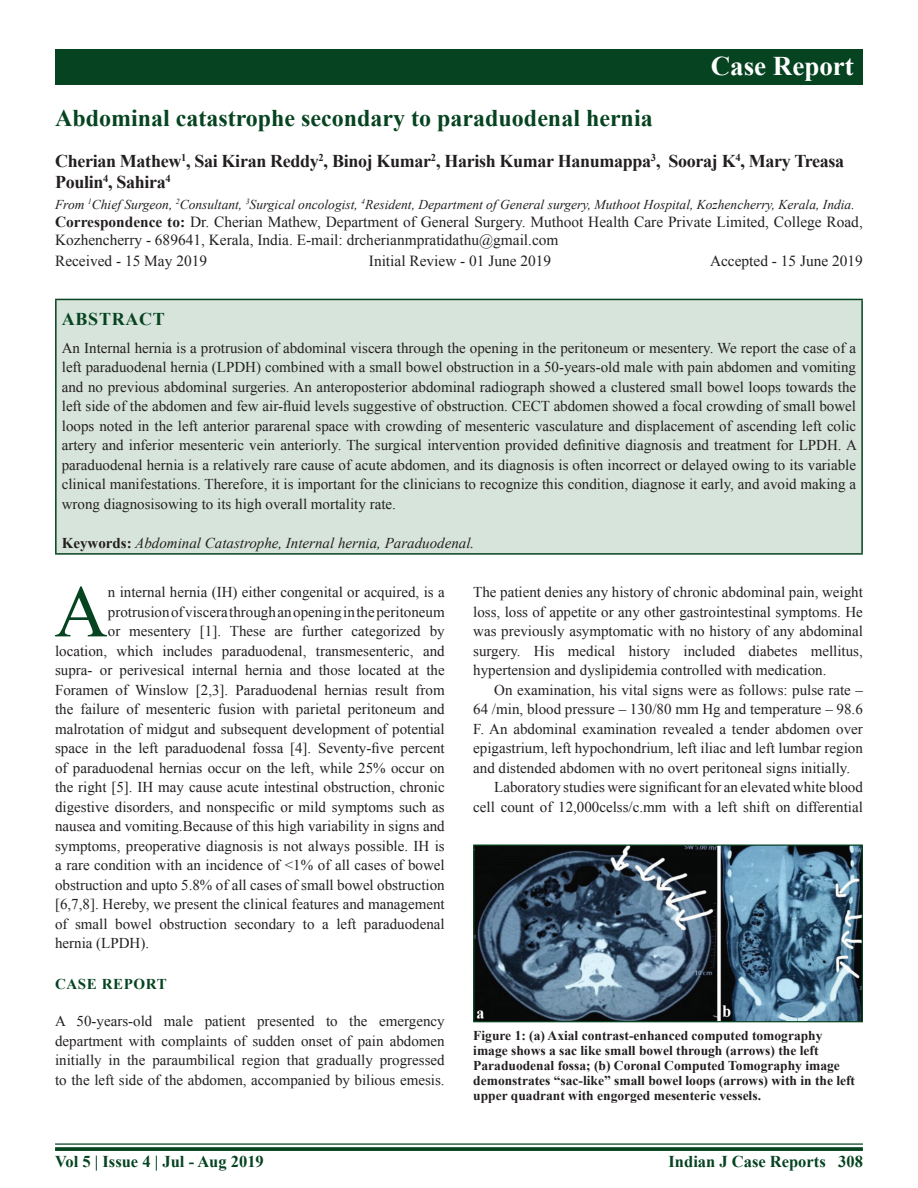
<style>
.page{position:relative;width:918px;height:1188px;background:#fff}
.page>*{position:absolute;margin:0;border:0;box-sizing:border-box;transform-origin:0 0}
.text-drop{font:73.95px "Times New Roman";color:#064320}
.t1{font:700 27px "Times New Roman";color:#fff}
.Article-title{font:700 24px "Times New Roman";color:#064320}
.Authors{font:700 18px/21.6px "Times New Roman";letter-spacing:-.02em;color:#231f20}
.Abstract-Head{font:700 18px "Times New Roman";letter-spacing:.04em;color:#064320}
.t2{font:700 16.5px "Times New Roman";color:#064320}
.Correspondence{font:15.3px/18.5px "Times New Roman";color:#231f20}
.dates{font:15.3px "Times New Roman";color:#231f20}
.text-drop-2{font:15px "Times New Roman";color:#231f20}
.Abstract-Text{font:15px/19.5px "Times New Roman";color:#231f20;text-align:justify}
.text-first{font:15px/19.5px "Times New Roman";color:#231f20;text-align:justify}
.text{font:15px/19.5px "Times New Roman";color:#231f20;text-align:justify}
.Key_words{font:italic 15px "Times New Roman";color:#231f20}
.Heading1{font:700 15px "Times New Roman";letter-spacing:.04em;color:#064320}
.figure-caption{font:700 13.5px/15px "Times New Roman";color:#231f20}
.AuthorAffiliatio{font:italic 13.5px "Times New Roman";color:#231f20}
.s1{font-weight:700}
.s2{font-weight:700;font-style:normal}
</style>
<div class="page">
<svg style="left:55px;top:1147px;width:808px;height:4px;background:#144e2d"></svg>
<hr style="left:55px;top:1143px;width:808px;height:2px;background:#064320">
<div style="left:55px;top:50px;width:808px;height:35px;background:#064320"></div>
<div style="left:56px;top:299px;width:806px;height:255px;background:#d7e4dc"></div>
<hr style="left:55px;top:300px;width:2px;height:253px;background:#064320">
<hr style="left:55px;top:299px;width:808px;height:1px;background:#064320">
<hr style="left:861px;top:300px;width:2px;height:253px;background:#064320">
<hr style="left:55px;top:553px;width:808px;height:2px;background:#064320">
<img style="left:475px;top:847px;width:386px;height:173px">
<div style="left:473px;top:845px;width:390px;height:177px;border:1px solid #064320"></div>
<h2 class="t1" style="left:711px;top:47px;width:145px">Case Report</h2>
<p class="Article-title" style="left:55px;top:101px;width:599px">Abdominal catastrophe secondary to paraduodenal hernia</p>
<p class="Authors" style="left:55px;top:149px;width:791px">Cherian Mathew<sup>1</sup>, Sai Kiran Reddy<sup>2</sup>, Binoj Kumar<sup>2</sup>, Harish Kumar Hanumappa<sup>3</sup>, Sooraj K<sup>4</sup>, Mary Treasa<br>Poulin<sup>4</sup>, Sahira<sup>4</sup></p>
<p class="AuthorAffiliatio" style="left:55px;top:195px;width:801px">From <sup>1</sup>Chief Surgeon, <sup>2</sup>Consultant, <sup>3</sup>Surgical oncologist, <sup>4</sup>Resident, Department of General surgery, Muthoot Hospital, Kozhencherry, Kerala, India.</p>
<p class="Correspondence" style="left:55px;top:212px;width:809px"><span class="s1">Correspondence to:</span> Dr. Cherian Mathew, Department of General Surgery. Muthoot Health Care Private Limited, College Road,<br>Kozhencherry - 689641, Kerala, India. E-mail: drcherianmpratidathu@gmail.com</p>
<p class="dates" style="left:55px;top:250px;width:154px">Received - 15 May 2019</p>
<p class="dates" style="left:369px;top:250px;width:184px">Initial Review - 01 June 2019</p>
<p class="dates" style="left:710px;top:250px;width:154px">Accepted - 15 June 2019</p>
<p class="Abstract-Head" style="left:62px;top:307px;width:105px">ABSTRACT</p>
<p class="Abstract-Text" style="left:62px;top:338px;width:797px">An Internal hernia is a protrusion of abdominal viscera through the opening in the peritoneum or mesentery. We report the case of a left paraduodenal hernia (LPDH) combined with a small bowel obstruction in a 50-years-old male with pain abdomen and vomiting and no previous abdominal surgeries. An anteroposterior abdominal radiograph showed a clustered small bowel loops towards the left side of the abdomen and few air-fluid levels suggestive of obstruction. CECT abdomen showed a focal crowding of small bowel loops noted in the left anterior pararenal space with crowding of mesenteric vasculature and displacement of ascending left colic artery and inferior mesenteric vein anteriorly. The surgical intervention provided definitive diagnosis and treatment for LPDH. A paraduodenal hernia is a relatively rare cause of acute abdomen, and its diagnosis is often incorrect or delayed owing to its variable clinical manifestations. Therefore, it is important for the clinicians to recognize this condition, diagnose it early, and avoid making a wrong diagnosisowing to its high overall mortality rate.</p>
<p class="Key_words" style="left:62px;top:533px;width:414px"><span class="s2">Keywords:</span> Abdominal Catastrophe, Internal hernia, Paraduodenal.</p>
<p class="text-drop" style="left:55px;top:562px;width:55px">A</p>
<p class="text-drop-2" style="left:108px;top:582px;width:338px">n internal hernia (IH) either congenital or acquired, is a</p>
<p class="text-first" style="left:473px;top:582px;width:391px">The patient denies any history of chronic abdominal pain, weight loss, loss of appetite or any other gastrointestinal symptoms. He was previously asymptomatic with no history of any abdominal surgery. His medical history included diabetes mellitus, hypertension and dyslipidemia controlled with medication.</p>
<p class="text" style="left:473px;top:680px;width:391px;text-indent:21px">On examination, his vital signs were as follows: pulse rate – 64 /min, blood pressure – 130/80 mm Hg and temperature – 98.6<br>F. An abdominal examination revealed a tender abdomen over epigastrium, left hypochondrium, left iliac and left lumbar region and distended abdomen with no overt peritoneal signs initially.</p>
<p class="text" style="left:473px;top:777px;width:391px;text-align:right">Laboratory studies were significant for an elevated white blood cell count of 12,000celss/c.mm with a left shift on differential</p>
<p class="text-drop-2" style="left:108px;top:602px;width:338px">protrusion of viscera through an opening in the peritoneum</p>
<p class="text-drop-2" style="left:108px;top:621px;width:338px">or mesentery [1]. These are further categorized by</p>
<p class="text-drop-2" style="left:55px;top:641px;width:391px">location, which includes paraduodenal, transmesenteric, and</p>
<p class="text-drop-2" style="left:55px;top:660px;width:391px">supra- or perivesical internal hernia and those located at the</p>
<p class="text-drop-2" style="left:55px;top:680px;width:391px">Foramen of Winslow [2,3]. Paraduodenal hernias result from</p>
<p class="text-drop-2" style="left:55px;top:699px;width:391px">the failure of mesenteric fusion with parietal peritoneum and</p>
<p class="text-drop-2" style="left:55px;top:719px;width:391px">malrotation of midgut and subsequent development of potential</p>
<p class="text-drop-2" style="left:55px;top:738px;width:391px">space in the left paraduodenal fossa [4]. Seventy-five percent</p>
<p class="text-drop-2" style="left:55px;top:758px;width:391px">of paraduodenal hernias occur on the left, while 25% occur on</p>
<p class="text-drop-2" style="left:55px;top:777px;width:391px">the right [5]. IH may cause acute intestinal obstruction, chronic</p>
<p class="text-drop-2" style="left:55px;top:797px;width:391px">digestive disorders, and nonspecific or mild symptoms such as</p>
<p class="text-drop-2" style="left:55px;top:816px;width:391px">nausea and vomiting.Because of this high variability in signs and</p>
<p class="text-drop-2" style="left:55px;top:836px;width:391px">symptoms, preoperative diagnosis is not always possible. IH is</p>
<p class="text-drop-2" style="left:55px;top:855px;width:391px">a rare condition with an incidence of &lt;1% of all cases of bowel</p>
<p class="text-drop-2" style="left:55px;top:875px;width:391px">obstruction and upto 5.8% of all cases of small bowel obstruction</p>
<p class="text-drop-2" style="left:55px;top:894px;width:391px">[6,7,8]. Hereby, we present the clinical features and management</p>
<p class="text-drop-2" style="left:55px;top:914px;width:391px">of small bowel obstruction secondary to a left paraduodenal</p>
<p class="text-drop-2" style="left:55px;top:933px;width:96px">hernia (LPDH).</p>
<p class="Heading1" style="left:55px;top:974px;width:113px">CASE REPORT</p>
<p class="text-first" style="left:55px;top:1011px;width:391px">A 50-years-old male patient presented to the emergency department with complaints of sudden onset of pain abdomen initially in the paraumbilical region that gradually progressed to the left side of the abdomen, accompanied by bilious emesis.</p>
<p class="figure-caption" style="left:473px;top:1028px;width:383px">Figure 1: (a) Axial contrast-enhanced computed tomography image shows a sac like small bowel through (arrows) the left Paraduodenal fossa; (b) Coronal Computed Tomography image demonstrates “sac-like” small bowel loops (arrows) with in the left upper quadrant with engorged mesenteric vessels.</p>
<p class="t2" style="left:55px;top:1150px;width:210px">Vol 5 | Issue 4 | Jul - Aug 2019</p>
<p class="t2" style="left:669px;top:1150px;width:196px">Indian J Case Reports 308</p>
</div>
